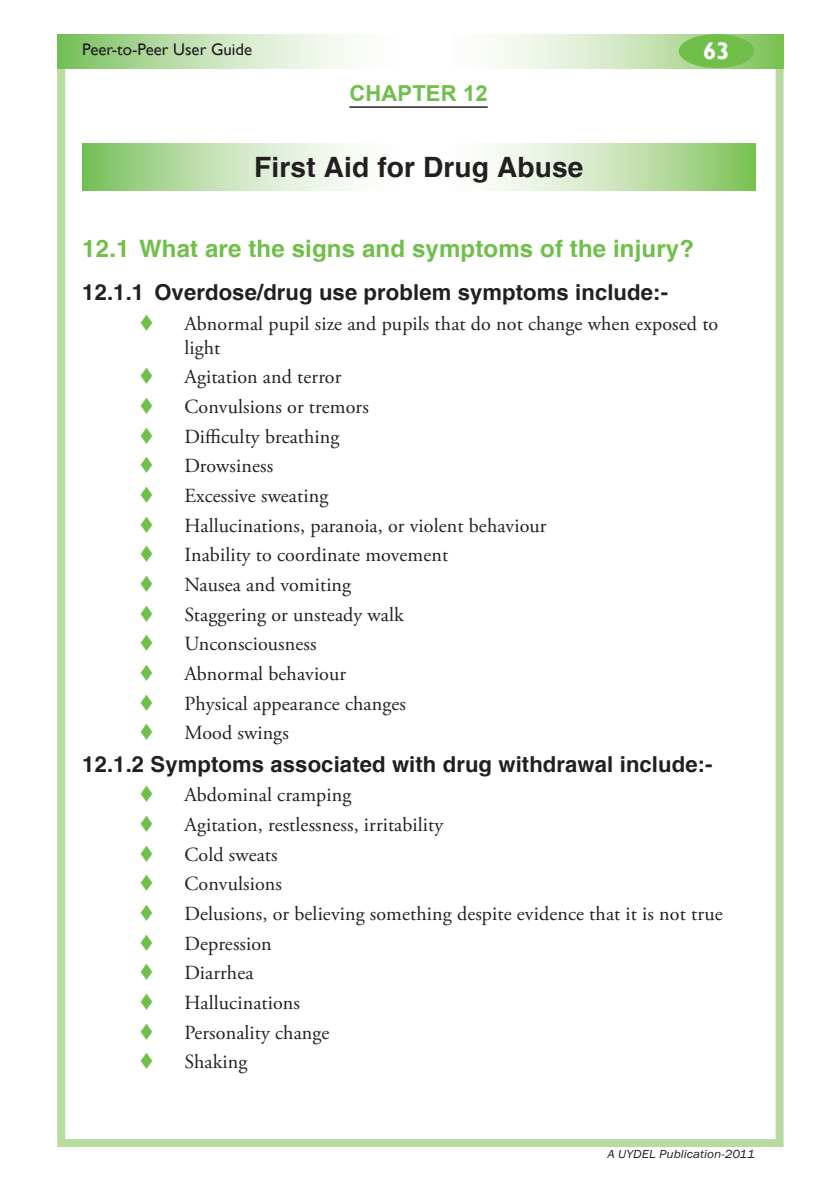
<style>
.page{position:relative;width:840px;height:1191px;background:#fff}
.page>*{position:absolute;margin:0;border:0;box-sizing:border-box;transform-origin:0 0}
.t1{font:700 28px "Switzerland";letter-spacing:.005em;color:#231f20}
.t2{font:700 24px "Switzerland";letter-spacing:.005em;color:#71bf4b}
.t3{font:700 24px "Gill Sans";color:#fff}
.t4{font:700 22px "Switzerland";letter-spacing:.005em;color:#231f20}
.t5{font:700 22px "Arial";letter-spacing:.005em;color:#71bf4b}
.t6{font:20px/24px "Adobe Garamond Pro";letter-spacing:.005em;color:#231f20}
.t7{font:16.8px "Gill Sans";color:#231f20}
.t8{font:italic 12px "Franklin Gothic";color:#231f20;scale:1.1 1}
.s1{color:#71bf4b}
</style>
<div class="page">
<div style="left:57px;top:59px;width:726px;height:1088px;border:8px solid #b8dba0"></div>
<svg style="left:57px;top:34px;width:726px;height:34px"></svg>
<div style="left:678px;top:34px;width:76px;height:34px;background:#71bf4b;border-radius:50%"></div>
<hr style="left:349px;top:106px;width:138px;height:2px;background:#231f20">
<svg style="left:82px;top:143px;width:673px;height:47px"></svg>
<p class="t7" style="left:82px;top:40px;width:171px">Peer-to-Peer User Guide</p>
<p class="t3" style="left:703px;top:37px;width:13px">63</p>
<p class="t5" style="left:349px;top:78px;width:140px">CHAPTER 12</p>
<h1 class="t1" style="left:254px;top:150px;width:330px">First Aid for Drug Abuse</h1>
<p class="t2" style="left:82px;top:233px;width:613px">12.1 What are the signs and symptoms of the injury?</p>
<p class="t4" style="left:82px;top:279px;width:587px">12.1.1 Overdose/drug use problem symptoms include:-</p>
<p class="t6" style="left:184px;top:312px;width:535px;text-indent:-45px"><span class="s1">▼</span> Abnormal pupil size and pupils that do not change when exposed to light</p>
<p class="t6" style="left:139px;top:366px;width:204px"><span class="s1">▼</span> Agitation and terror</p>
<p class="t6" style="left:139px;top:395px;width:231px"><span class="s1">▼</span> Convulsions or tremors</p>
<p class="t6" style="left:139px;top:425px;width:202px"><span class="s1">▼</span> Difficulty breathing</p>
<p class="t6" style="left:139px;top:455px;width:135px"><span class="s1">▼</span> Drowsiness</p>
<p class="t6" style="left:139px;top:484px;width:191px"><span class="s1">▼</span> Excessive sweating</p>
<p class="t6" style="left:139px;top:514px;width:409px"><span class="s1">▼</span> Hallucinations, paranoia, or violent behaviour</p>
<p class="t6" style="left:139px;top:544px;width:310px"><span class="s1">▼</span> Inability to coordinate movement</p>
<p class="t6" style="left:139px;top:573px;width:213px"><span class="s1">▼</span> Nausea and vomiting</p>
<p class="t6" style="left:139px;top:603px;width:266px"><span class="s1">▼</span> Staggering or unsteady walk</p>
<p class="t6" style="left:139px;top:633px;width:179px"><span class="s1">▼</span> Unconsciousness</p>
<p class="t6" style="left:139px;top:662px;width:208px"><span class="s1">▼</span> Abnormal behaviour</p>
<p class="t6" style="left:139px;top:692px;width:268px"><span class="s1">▼</span> Physical appearance changes</p>
<p class="t6" style="left:139px;top:722px;width:151px"><span class="s1">▼</span> Mood swings</p>
<p class="t4" style="left:82px;top:750px;width:631px">12.1.2 Symptoms associated with drug withdrawal include:-</p>
<p class="t6" style="left:139px;top:783px;width:214px"><span class="s1">▼</span> Abdominal cramping</p>
<p class="t6" style="left:139px;top:813px;width:305px"><span class="s1">▼</span> Agitation, restlessness, irritability</p>
<p class="t6" style="left:139px;top:843px;width:140px"><span class="s1">▼</span> Cold sweats</p>
<p class="t6" style="left:139px;top:872px;width:144px"><span class="s1">▼</span> Convulsions</p>
<p class="t6" style="left:139px;top:902px;width:584px"><span class="s1">▼</span> Delusions, or believing something despite evidence that it is not true</p>
<p class="t6" style="left:139px;top:932px;width:134px"><span class="s1">▼</span> Depression</p>
<p class="t6" style="left:139px;top:961px;width:116px"><span class="s1">▼</span> Diarrhea</p>
<p class="t6" style="left:139px;top:991px;width:162px"><span class="s1">▼</span> Hallucinations</p>
<p class="t6" style="left:139px;top:1021px;width:192px"><span class="s1">▼</span> Personality change</p>
<p class="t6" style="left:139px;top:1050px;width:110px"><span class="s1">▼</span> Shaking</p>
<p class="t8" style="left:607px;top:1146px;width:135px">A UYDEL Publication-2011</p>
</div>
